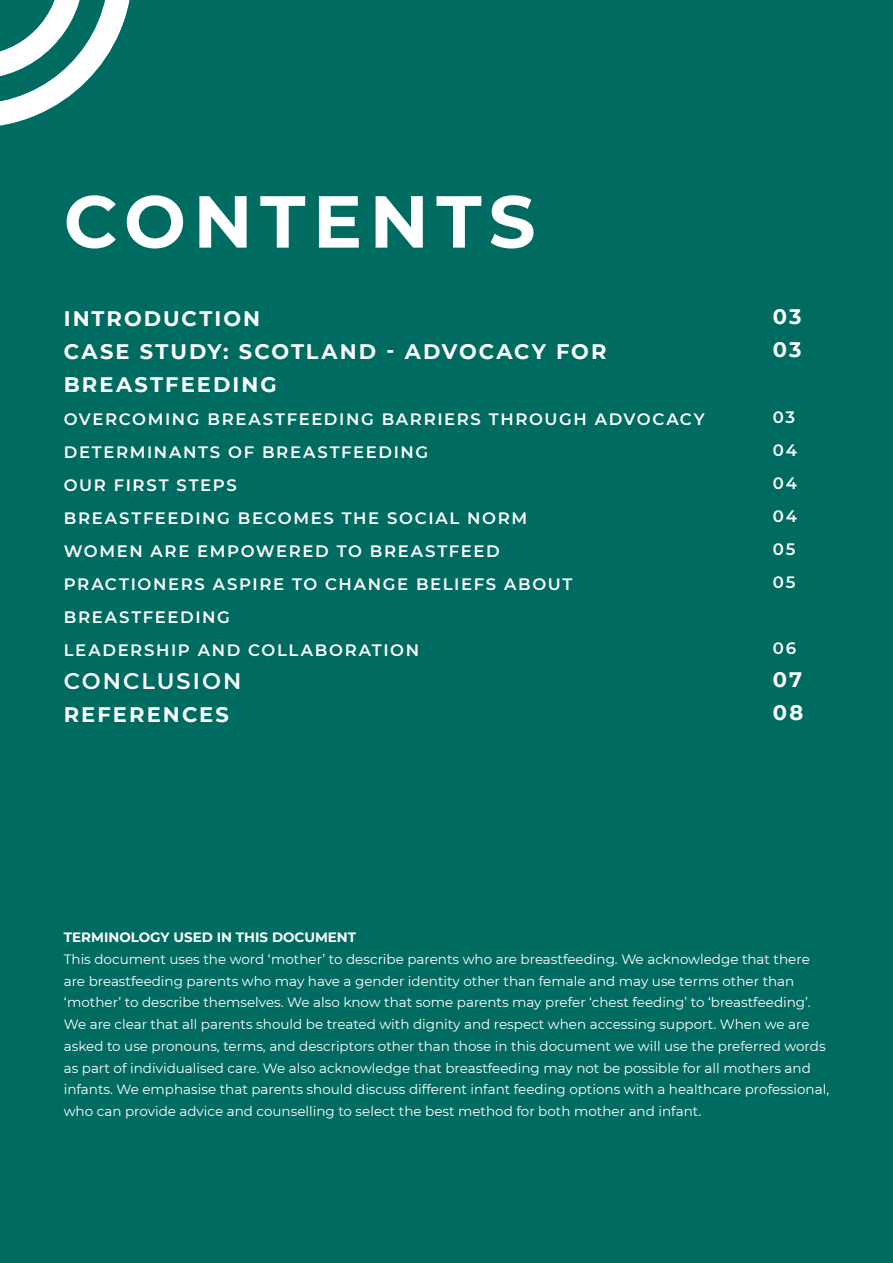
<style>
.page{position:relative;width:893px;height:1263px;background:#006b61}
.page>*{position:absolute;margin:0;border:0;box-sizing:border-box;transform-origin:0 0}
.t1{font:700 73.5px "Montserrat";letter-spacing:.1em;color:#fff}
.t2{font:600 22.5px "Montserrat";letter-spacing:.095em;color:#fff}
.t3{font:700 21px/33px "Montserrat";letter-spacing:.1em;color:#fff}
.t4{font:600 16.5px/33px "Montserrat";letter-spacing:.1em;color:#fff}
.t5{font:13.5px/21.8px "Montserrat";color:#fff}
.t6{font:700 13.5px "Montserrat";color:#fff}
</style>
<div class="page">
<svg style="left:0;top:0;width:130px;height:126px"></svg>
<h1 class="t1" style="left:64px;top:169px;width:473px">CONTENTS</h1>
<h3 class="t3" style="left:64px;top:301px;width:544px">INTRODUCTION<br>CASE STUDY: SCOTLAND - ADVOCACY FOR<br>BREASTFEEDING</h3>
<p class="t4" style="left:64px;top:401px;width:642px">OVERCOMING BREASTFEEDING BARRIERS THROUGH ADVOCACY DETERMINANTS OF BREASTFEEDING<br>OUR FIRST STEPS<br>BREASTFEEDING BECOMES THE SOCIAL NORM<br>WOMEN ARE EMPOWERED TO BREASTFEED<br>PRACTIONERS ASPIRE TO CHANGE BELIEFS ABOUT BREASTFEEDING<br>LEADERSHIP AND COLLABORATION</p>
<h2 class="t2" style="left:64px;top:665px;width:179px">CONCLUSION</h2>
<h3 class="t3" style="left:64px;top:697px;width:167px">REFERENCES</h3>
<h3 class="t3" style="left:773px;top:299px;width:30px">03<br>03</h3>
<p class="t4" style="left:773px;top:400px;width:26px;text-align:justify">03<br>04<br>04<br>04<br>05<br>05</p>
<p class="t4" style="left:773px;top:631px;width:25px">06</p>
<h3 class="t3" style="left:773px;top:662px;width:32px">07<br>08</h3>
<p class="t6" style="left:64px;top:928px;width:294px">TERMINOLOGY USED IN THIS DOCUMENT</p>
<p class="t5" style="left:64px;top:948px;width:767px">This document uses the word ‘mother’ to describe parents who are breastfeeding. We acknowledge that there are breastfeeding parents who may have a gender identity other than female and may use terms other than ‘mother’ to describe themselves. We also know that some parents may prefer ‘chest feeding’ to ‘breastfeeding’.<br>We are clear that all parents should be treated with dignity and respect when accessing support. When we are asked to use pronouns, terms, and descriptors other than those in this document we will use the preferred words as part of individualised care. We also acknowledge that breastfeeding may not be possible for all mothers and infants. We emphasise that parents should discuss different infant feeding options with a healthcare professional, who can provide advice and counselling to select the best method for both mother and infant.</p>
</div>
